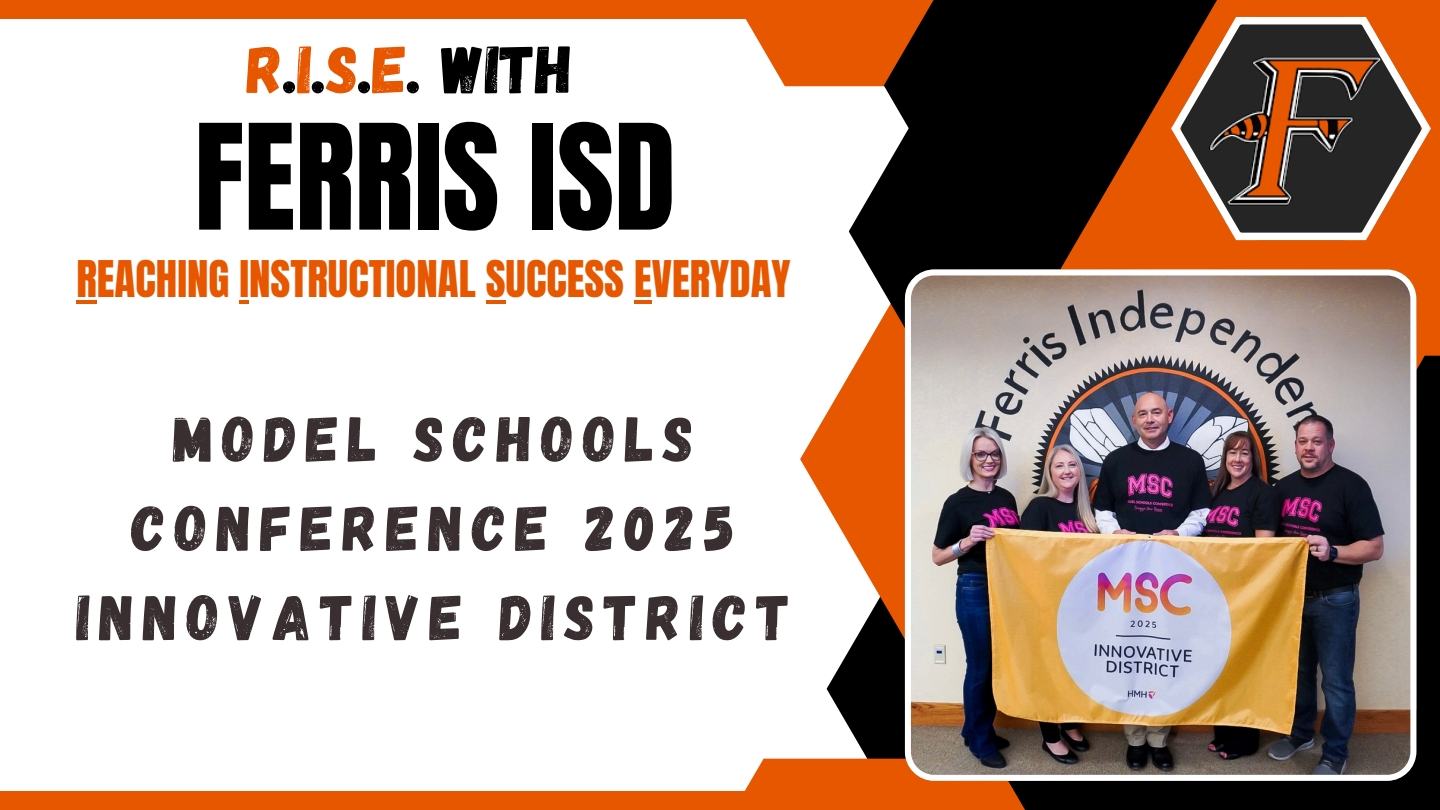
<style>
.page{position:relative;width:1440px;height:810px;background:#fff}
.page>*{position:absolute;margin:0;border:0;box-sizing:border-box;transform-origin:0 0}
.t1{font:124.4px "Anton";color:#000}
.t2{font:67.1px "Gagalin";color:#000}
.t3{font:64px/89.2px "Gagalin";letter-spacing:.14em;color:#392f30;text-align:center}
.t4{font:43px "Anton";color:#e75700}
.s1{color:#e75700}
</style>
<div class="page">
<svg style="left:827px;top:654px;width:64px;height:105px;fill:#000"></svg>
<svg style="left:800px;top:375px;width:105px;height:279px"></svg>
<div style="left:945px;top:569px;width:495px;height:241px;background:#000"></div>
<svg style="left:745px;top:0;width:104px;height:86px;fill:#e75700"></svg>
<div style="left:744px;top:759px;width:281px;height:51px;background:#e75700"></div>
<svg style="left:849px;top:0;width:56px;height:463px;fill:#e75700"></svg>
<div style="left:884px;top:0;width:177px;height:280px;background:#000"></div>
<svg style="left:1061px;top:0;width:379px;height:356px;fill:#e75700"></svg>
<svg style="left:1171px;top:17px;width:260px;height:223px"></svg>
<div style="left:1311px;top:356px;width:129px;height:389px;background:#000"></div>
<div style="left:0;top:791px;width:800px;height:19px;background:#e75700"></div>
<div style="left:0;top:0;width:800px;height:19px;background:#e75700"></div>
<img style="left:905px;top:269px;width:511px;height:512px">
<hr style="left:76px;top:300px;width:21px;height:3px;background:#e75700">
<svg style="left:239px;top:300px;width:10px;height:3px"></svg>
<hr style="left:486px;top:300px;width:20px;height:3px;background:#e75700">
<hr style="left:634px;top:300px;width:18px;height:3px;background:#e75700">
<h2 class="t2" style="left:247px;top:26px;width:327px"><span class="s1">R</span>.<span class="s1">I</span>.<span class="s1">S</span>.<span class="s1">E</span>. with</h2>
<h1 class="t1" style="left:194px;top:88px;width:483px">FERRIS ISD</h1>
<p class="t4" style="left:76px;top:248px;width:716px">REACHING INSTRUCTIONAL SUCCESS EVERYDAY</p>
<p class="t3" style="left:77px;top:391px;width:715px">MODEL SCHOOLS<br>CONFERENCE 2025<br>INNOVATIVE DISTRICT</p>
</div>
